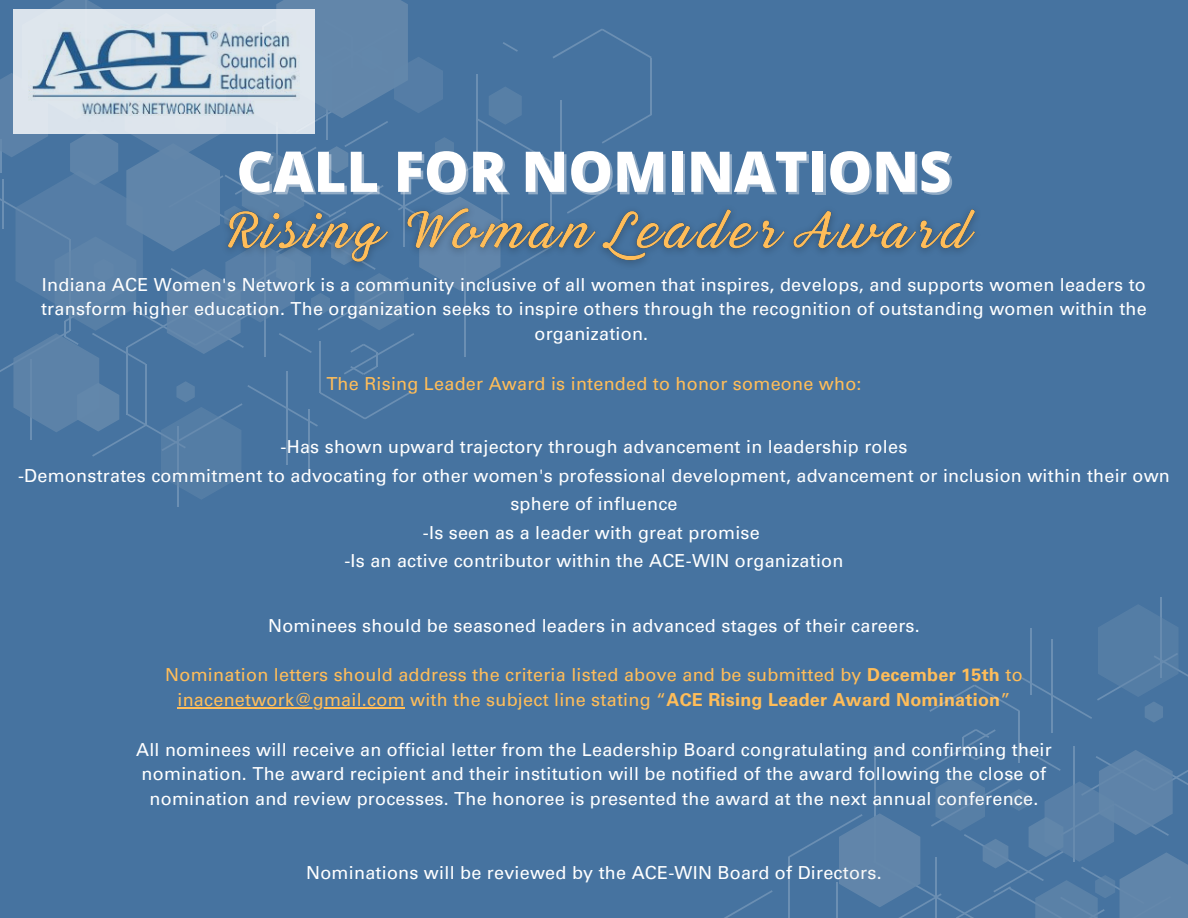
<style>
.page{position:relative;width:1188px;height:918px;background:#4673a0}
.page>*{position:absolute;margin:0;border:0;box-sizing:border-box;transform-origin:0 0}
.t1{font:800 56.25px "Open Sans";color:#fff}
.t2{font:18px/24.8px "Univers LT Pro 55 Roman";letter-spacing:.015em;color:#fff;text-align:center}
.t3{font:18px "Univers LT Pro 55 Roman";letter-spacing:.015em;color:#ffbd59}
.s1{font-family:"Univers LT Pro 65";font-weight:700}
</style>
<div class="page">
<hr style="left:177px;top:426px;width:2px;height:80px;background:#fff">
<svg style="left:0;top:0;width:652px;height:500px"></svg>
<img style="left:13px;top:10px;width:302px;height:124px">
<hr style="left:177px;top:708px;width:228px;height:1px;background:#ffbd59">
<img style="left:214px;top:197px;width:762px;height:80px">
<hr style="left:1019px;top:711px;width:1px;height:52px;background:#fff">
<hr style="left:1160px;top:598px;width:2px;height:80px;background:#fff">
<hr style="left:1051px;top:640px;width:2px;height:93px;background:#fff">
<svg style="left:724px;top:890px;width:49px;height:28px"></svg>
<svg style="left:929px;top:604px;width:259px;height:119px"></svg>
<svg style="left:788px;top:729px;width:400px;height:189px"></svg>
<p class="t1" style="left:236px;top:132px;width:717px">CALL FOR NOMINATIONS</p>
<p class="t2" style="left:41px;top:274px;width:1107px">Indiana ACE Women's Network is a community inclusive of all women that inspires, develops, and supports women leaders to transform higher education. The organization seeks to inspire others through the recognition of outstanding women within the organization.</p>
<p class="t3" style="left:326px;top:377px;width:537px">The Rising Leader Award is intended to honor someone who:</p>
<p class="t2" style="left:281px;top:437px;width:628px">-Has shown upward trajectory through advancement in leadership roles</p>
<p class="t2" style="left:18px;top:464px;width:1153px;line-height:28.5px">-Demonstrates commitment to advocating for other women's professional development, advancement or inclusion within their own sphere of influence</p>
<p class="t2" style="left:423px;top:522px;width:338px">-Is seen as a leader with great promise</p>
<p class="t2" style="left:344px;top:551px;width:501px">-Is an active contributor within the ACE-WIN organization</p>
<p class="t2" style="left:268px;top:615px;width:653px">Nominees should be seasoned leaders in advanced stages of their careers.</p>
<p class="t3" style="left:165px;top:668px;width:859px">Nomination letters should address the criteria listed above and be submitted by <span class="s1">December 15th</span> to</p>
<p class="t3" style="left:177px;top:693px;width:834px">inacenetwork@gmail.com with the subject line stating “<span class="s1">ACE Rising Leader Award Nomination</span>”</p>
<p class="t2" style="left:136px;top:739px;width:917px">All nominees will receive an official letter from the Leadership Board congratulating and confirming their</p>
<p class="t2" style="left:142px;top:764px;width:906px">nomination. The award recipient and their institution will be notified of the award following the close of</p>
<p class="t2" style="left:150px;top:789px;width:890px">nomination and review processes. The honoree is presented the award at the next annual conference.</p>
<p class="t2" style="left:306px;top:863px;width:577px">Nominations will be reviewed by the ACE-WIN Board of Directors.</p>
</div>
